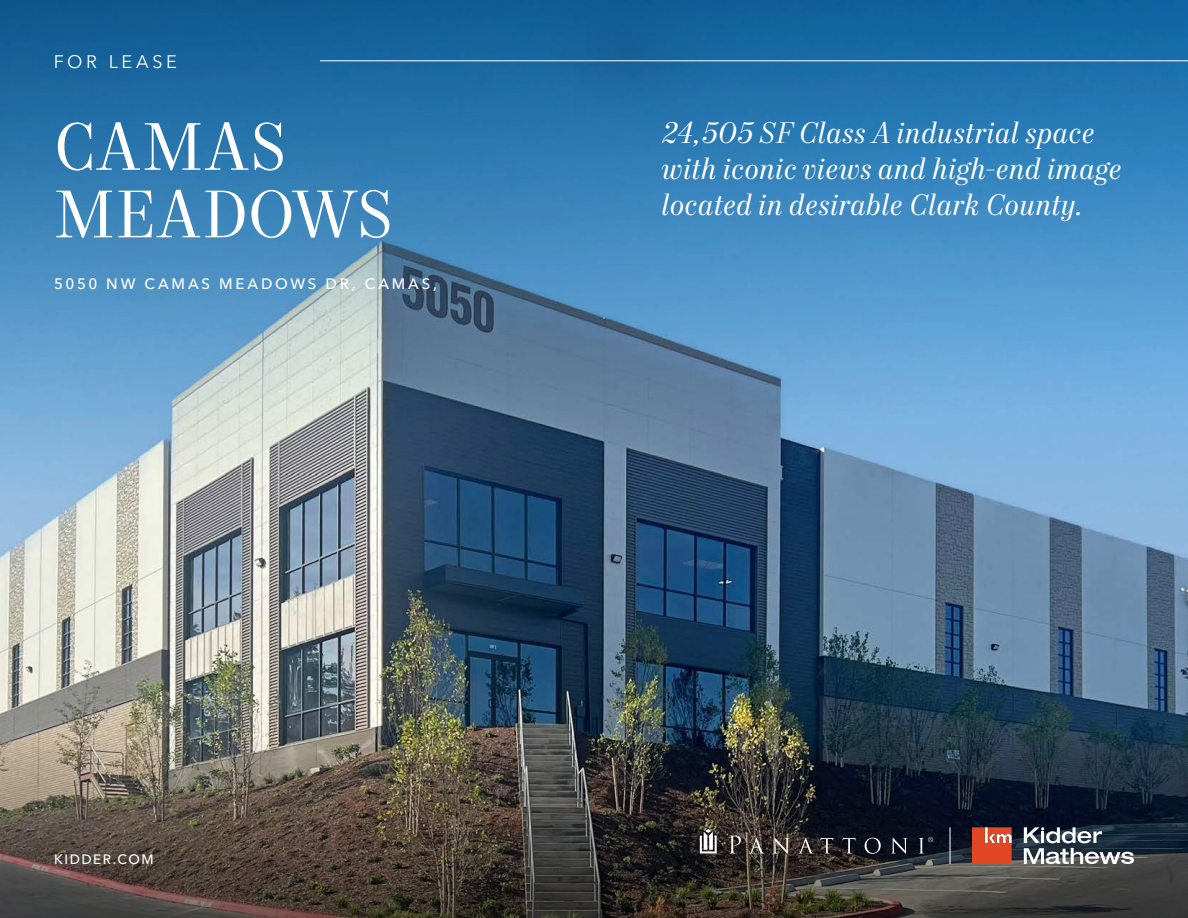
<style>
.page{position:relative;width:1188px;height:918px;background:#fff}
.page>*{position:absolute;margin:0;border:0;box-sizing:border-box;transform-origin:0 0}
.Headline_-_Level_1_-_White_2023{font:67.5px/67.5px "Mort Modern 08";letter-spacing:.01em;color:#fff}
.Callout_Text_-_Italics_-_White_2023{font:italic 30px/36px "Mort Modern 08";letter-spacing:.01em;color:#fff}
.Section_Identifier_-_White_2023{font:18px "Avenir Next LT Pro";letter-spacing:.2em;color:#fff}
.Property_Address_-_White_2023{font:500 15px "Avenir Next LT Pro";letter-spacing:.185em;color:#fff}
.KM_URL_-_White_2023{font:500 13.5px "Avenir Next LT Pro";letter-spacing:.11em;color:#fff}
</style>
<div class="page">
<img style="left:0;top:0;width:1188px;height:918px">
<hr style="left:320px;top:60px;width:868px;height:1px;background:#fff">
<hr style="left:950px;top:827px;width:1px;height:37px;background:#fff">
<svg style="left:1024px;top:827px;width:110px;height:37px"></svg>
<svg style="left:972px;top:827px;width:40px;height:37px"></svg>
<svg style="left:729px;top:836px;width:12px;height:18px"></svg>
<svg style="left:749px;top:838px;width:15px;height:16px"></svg>
<svg style="left:773px;top:838px;width:16px;height:16px"></svg>
<svg style="left:798px;top:838px;width:16px;height:16px"></svg>
<svg style="left:820px;top:838px;width:13px;height:16px"></svg>
<svg style="left:842px;top:838px;width:13px;height:16px"></svg>
<svg style="left:865px;top:838px;width:16px;height:16px"></svg>
<svg style="left:891px;top:838px;width:17px;height:16px"></svg>
<svg style="left:700px;top:829px;width:17px;height:24px"></svg>
<svg style="left:919px;top:837px;width:14px;height:17px"></svg>
<p class="Section_Identifier_-_White_2023" style="left:54px;top:51px;width:125px">FOR LEASE</p>
<p class="Headline_-_Level_1_-_White_2023" style="left:54px;top:117px;width:341px">CAMAS<br>MEADOWS</p>
<p class="Callout_Text_-_Italics_-_White_2023" style="left:662px;top:116px;width:462px">24,505 SF Class A industrial space with iconic views and high-end image located in desirable Clark County.</p>
<p class="Property_Address_-_White_2023" style="left:54px;top:275px;width:384px">5050 NW CAMAS MEADOWS DR, CAMAS,</p>
<p class="KM_URL_-_White_2023" style="left:54px;top:851px;width:101px">KIDDER.COM</p>
</div>
